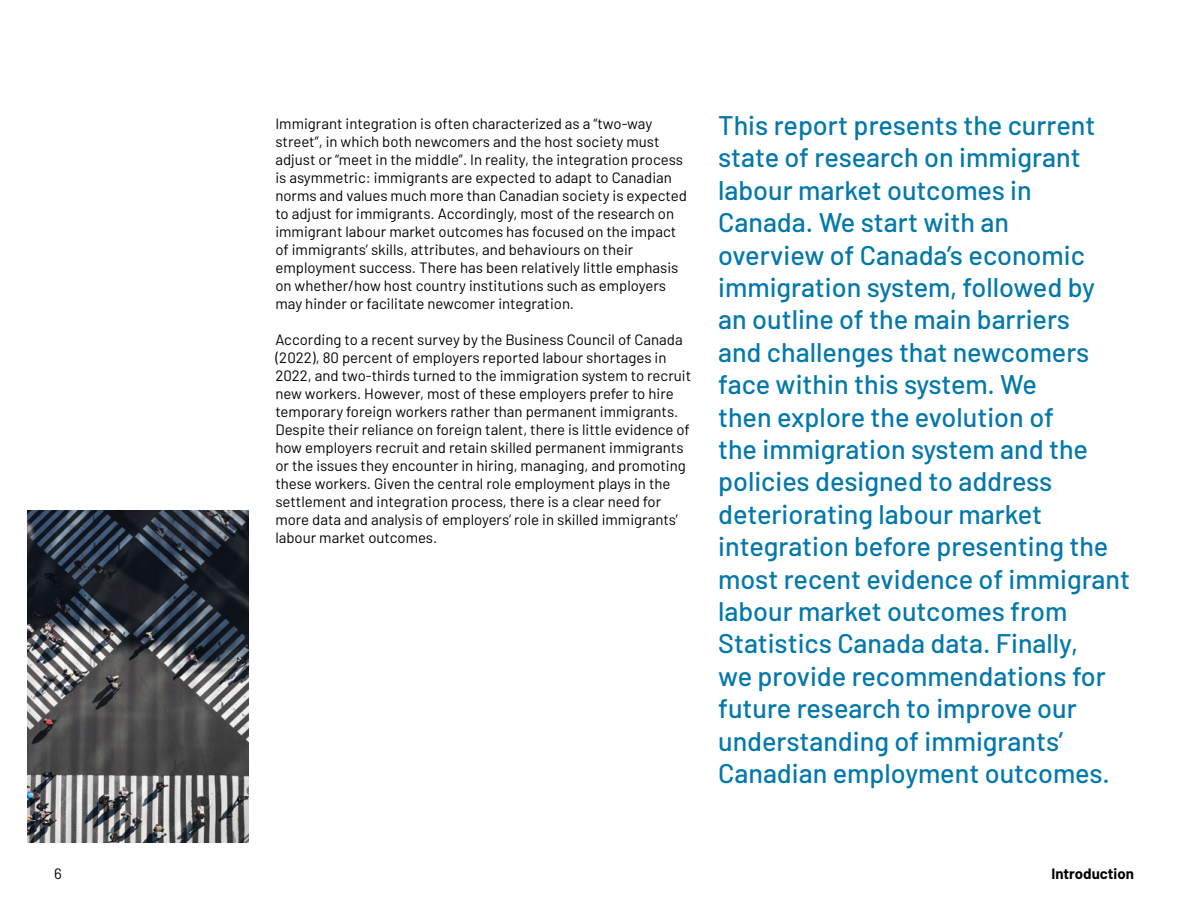
<style>
.page{position:relative;width:1188px;height:918px;background:#fff}
.page>*{position:absolute;margin:0;border:0;box-sizing:border-box;transform-origin:0 0}
.t1{font:500 27px/32.4px "Barlow";color:#0378ab}
.t2{font:15px/18px "Barlow";color:#000}
.t3{font:700 15px "Barlow";color:#000}
</style>
<div class="page">
<img style="left:27px;top:511px;width:221px;height:331px">
<p class="t2" style="left:275px;top:114px;width:413px">Immigrant integration is often characterized as a “two-way street”, in which both newcomers and the host society must adjust or “meet in the middle”. In reality, the integration process is asymmetric: immigrants are expected to adapt to Canadian norms and values much more than Canadian society is expected to adjust for immigrants. Accordingly, most of the research on immigrant labour market outcomes has focused on the impact of immigrants’ skills, attributes, and behaviours on their employment success. There has been relatively little emphasis on whether/how host country institutions such as employers may hinder or facilitate newcomer integration.</p>
<p class="t2" style="left:275px;top:330px;width:417px">According to a recent survey by the Business Council of Canada (2022), 80 percent of employers reported labour shortages in 2022, and two-thirds turned to the immigration system to recruit new workers. However, most of these employers prefer to hire temporary foreign workers rather than permanent immigrants.<br>Despite their reliance on foreign talent, there is little evidence of how employers recruit and retain skilled permanent immigrants or the issues they encounter in hiring, managing, and promoting these workers. Given the central role employment plays in the settlement and integration process, there is a clear need for more data and analysis of employers’ role in skilled immigrants’ labour market outcomes.</p>
<p class="t1" style="left:718px;top:107px;width:413px">This report presents the current state of research on immigrant labour market outcomes in<br>Canada. We start with an<br>overview of Canada’s economic immigration system, followed by an outline of the main barriers<br>and challenges that newcomers face within this system. We<br>then explore the evolution of<br>the immigration system and the policies designed to address deteriorating labour market integration before presenting the most recent evidence of immigrant labour market outcomes from<br>Statistics Canada data. Finally,<br>we provide recommendations for future research to improve our understanding of immigrants’<br>Canadian employment outcomes.</p>
<p class="t2" style="left:54px;top:864px;width:9px">6</p>
<p class="t3" style="left:1051px;top:863px;width:84px">Introduction</p>
</div>
